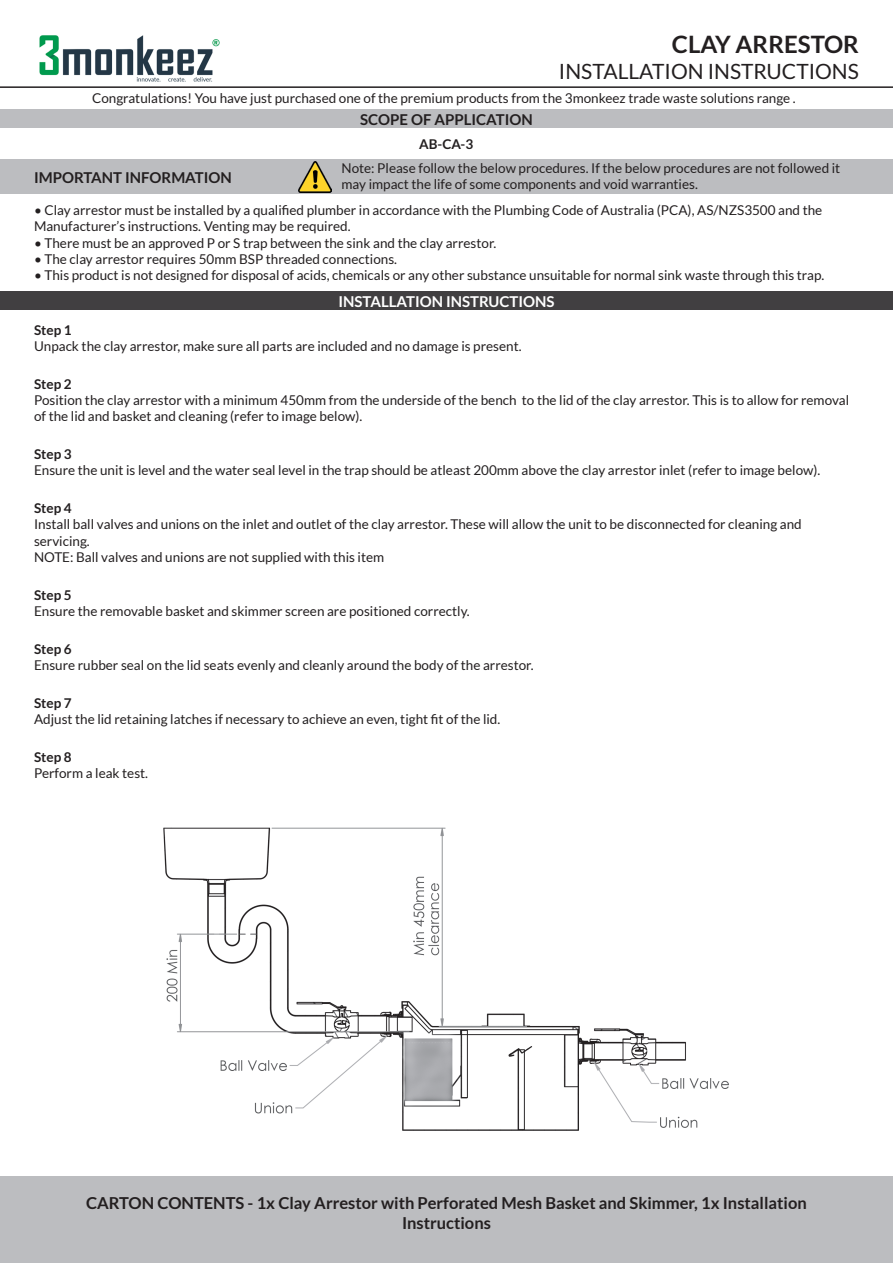
<style>
.page{position:relative;width:893px;height:1263px;background:#fff}
.page>*{position:absolute;margin:0;border:0;box-sizing:border-box;transform-origin:0 0}
.t1{font:700 24px "Lato";color:#231f20}
.t2{font:21px "Lato";color:#231f20}
.t3{font:700 16.5px "Lato";color:#231f20}
.t4{font:700 15px "Lato";color:#231f20}
.t5{font:700 15px "Lato";color:#fff}
.t6{font:13.5px/16.2px "Lato";color:#231f20}
.t7{font:700 13.5px "Lato";color:#231f20}
</style>
<div class="page">
<img style="left:39px;top:35px;width:181px;height:47px">
<hr style="left:0;top:86px;width:893px;height:2px;background:#231f20">
<img style="left:163px;top:827px;width:566px;height:304px">
<div style="left:0;top:109px;width:893px;height:19px;background:#bcbdc0"></div>
<div style="left:0;top:160px;width:893px;height:34px;background:#bcbdc0"></div>
<img style="left:299px;top:162px;width:33px;height:30px">
<div style="left:0;top:1176px;width:893px;height:87px;background:#bcbdc0"></div>
<div style="left:0;top:291px;width:893px;height:19px;background:#413f41"></div>
<p class="t1" style="left:672px;top:31px;width:189px">CLAY ARRESTOR</p>
<p class="t2" style="left:559px;top:59px;width:301px">INSTALLATION INSTRUCTIONS</p>
<p class="t6" style="left:92px;top:90px;width:705px">Congratulations! You have just purchased one of the premium products from the 3monkeez trade waste solutions range .</p>
<p class="t4" style="left:360px;top:111px;width:174px">SCOPE OF APPLICATION</p>
<p class="t4" style="left:34px;top:169px;width:199px">IMPORTANT INFORMATION</p>
<p class="t7" style="left:419px;top:136px;width:56px">AB-CA-3</p>
<p class="t6" style="left:341px;top:160px;width:500px">Note: Please follow the below procedures. If the below procedures are not followed it may impact the life of some components and void warranties.</p>
<p class="t6" style="left:34px;top:202px;width:790px">• Clay arrestor must be installed by a qualified plumber in accordance with the Plumbing Code of Australia (PCA), AS/NZS3500 and the</p>
<p class="t6" style="left:34px;top:218px;width:318px">Manufacturer’s instructions. Venting may be required.</p>
<p class="t6" style="left:34px;top:235px;width:464px">• There must be an approved P or S trap between the sink and the clay arrestor.</p>
<p class="t6" style="left:34px;top:251px;width:365px">• The clay arrestor requires 50mm BSP threaded connections.</p>
<p class="t6" style="left:34px;top:267px;width:792px">• This product is not designed for disposal of acids, chemicals or any other substance unsuitable for normal sink waste through this trap.</p>
<p class="t5" style="left:338px;top:293px;width:217px">INSTALLATION INSTRUCTIONS</p>
<p class="t7" style="left:34px;top:322px;width:39px">Step 1</p>
<p class="t6" style="left:34px;top:338px;width:489px">Unpack the clay arrestor, make sure all parts are included and no damage is present.</p>
<p class="t7" style="left:34px;top:376px;width:39px">Step 2</p>
<p class="t6" style="left:34px;top:392px;width:817px">Position the clay arrestor with a minimum 450mm from the underside of the bench to the lid of the clay arrestor. This is to allow for removal of the lid and basket and cleaning (refer to image below).</p>
<p class="t7" style="left:34px;top:446px;width:39px">Step 3</p>
<p class="t6" style="left:34px;top:462px;width:788px">Ensure the unit is level and the water seal level in the trap should be atleast 200mm above the clay arrestor inlet (refer to image below).</p>
<p class="t7" style="left:34px;top:500px;width:39px">Step 4</p>
<p class="t6" style="left:34px;top:516px;width:769px">Install ball valves and unions on the inlet and outlet of the clay arrestor. These will allow the unit to be disconnected for cleaning and servicing.</p>
<p class="t6" style="left:34px;top:549px;width:352px">NOTE: Ball valves and unions are not supplied with this item</p>
<p class="t7" style="left:34px;top:587px;width:39px">Step 5</p>
<p class="t6" style="left:34px;top:603px;width:437px">Ensure the removable basket and skimmer screen are positioned correctly.</p>
<p class="t7" style="left:34px;top:641px;width:39px">Step 6</p>
<p class="t6" style="left:34px;top:657px;width:501px">Ensure rubber seal on the lid seats evenly and cleanly around the body of the arrestor.</p>
<p class="t7" style="left:34px;top:695px;width:39px">Step 7</p>
<p class="t6" style="left:34px;top:711px;width:468px">Adjust the lid retaining latches if necessary to achieve an even, tight fit of the lid.</p>
<p class="t7" style="left:34px;top:749px;width:39px">Step 8</p>
<p class="t6" style="left:34px;top:765px;width:116px">Perform a leak test.</p>
<p class="t3" style="left:86px;top:1194px;width:722px">CARTON CONTENTS - 1x Clay Arrestor with Perforated Mesh Basket and Skimmer, 1x Installation</p>
<p class="t3" style="left:402px;top:1213px;width:90px">Instructions</p>
</div>
